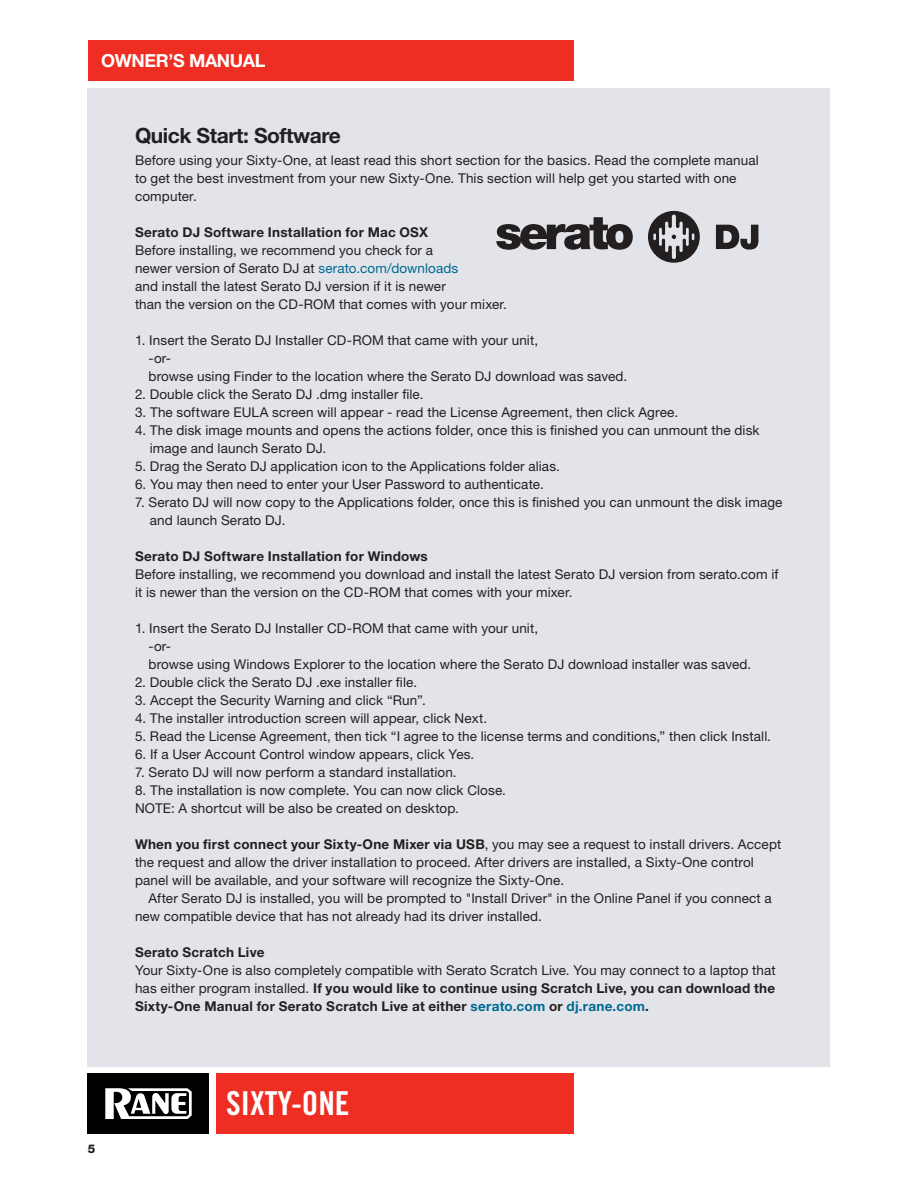
<style>
.page{position:relative;width:918px;height:1188px;background:#fff}
.page>*{position:absolute;margin:0;border:0;box-sizing:border-box;transform-origin:0 0}
.t1{font:33px "Trade Gothic LT Std Bd Cn 20";color:#fff}
.t2{font:700 21px "Helvetica Neue LT Std";letter-spacing:-.02em;color:#231f20}
.t3{font:700 18px "Helvetica Neue LT Std";letter-spacing:-.02em;color:#fff}
.t4{font:13.5px/18px "Helvetica Neue LT Std";letter-spacing:.01em;color:#231f20}
.t5{font:700 13.5px "Helvetica Neue LT Std";letter-spacing:.02em;color:#231f20}
.t6{font:800 12px "Helvetica Neue LT Std";color:#231f20}
.s1{color:#006991}
.s2{font-weight:700}
.s3{font-weight:700;color:#006991}
</style>
<div class="page">
<div style="left:88px;top:88px;width:742px;height:978px;background:#e2e4e9"></div>
<div style="left:88px;top:40px;width:486px;height:41px;background:#ee2e22"></div>
<div style="left:216px;top:1073px;width:358px;height:61px;background:#ee2e22"></div>
<div style="left:88px;top:1073px;width:121px;height:61px;background:#000"></div>
<svg style="left:105px;top:1088px;width:87px;height:31px"></svg>
<svg style="left:496px;top:217px;width:137px;height:33px"></svg>
<svg style="left:716px;top:225px;width:42px;height:25px"></svg>
<svg style="left:648px;top:211px;width:52px;height:52px"></svg>
<h3 class="t3" style="left:101px;top:50px;width:166px">OWNER’S MANUAL</h3>
<h2 class="t2" style="left:135px;top:123px;width:207px">Quick Start: Software</h2>
<p class="t4" style="left:135px;top:152px;width:625px">Before using your Sixty-One, at least read this short section for the basics. Read the complete manual to get the best investment from your new Sixty-One. This section will help get you started with one computer.</p>
<p class="t5" style="left:135px;top:224px;width:295px">Serato DJ Software Installation for Mac OSX</p>
<p class="t4" style="left:135px;top:242px;width:374px">Before installing, we recommend you check for a<br>newer version of Serato DJ at <span class="s1">serato.com/downloads<br></span>and install the latest Serato DJ version if it is newer<br>than the version on the CD-ROM that comes with your mixer.</p>
<p class="t4" style="left:148px;top:331px;width:480px;text-indent:-14px">1. Insert the Serato DJ Installer CD-ROM that came with your unit,<br>-or-<br>browse using Finder to the location where the Serato DJ download was saved.</p>
<p class="t4" style="left:135px;top:385px;width:290px">2. Double click the Serato DJ .dmg installer file.</p>
<p class="t4" style="left:135px;top:403px;width:545px">3. The software EULA screen will appear - read the License Agreement, then click Agree.</p>
<p class="t4" style="left:150px;top:421px;width:611px;text-indent:-15px">4. The disk image mounts and opens the actions folder, once this is finished you can unmount the disk image and launch Serato DJ.</p>
<p class="t4" style="left:135px;top:457px;width:427px">5. Drag the Serato DJ application icon to the Applications folder alias.</p>
<p class="t4" style="left:135px;top:475px;width:410px">6. You may then need to enter your User Password to authenticate.</p>
<p class="t4" style="left:150px;top:493px;width:634px;text-indent:-15px">7. Serato DJ will now copy to the Applications folder, once this is finished you can unmount the disk image and launch Serato DJ.</p>
<p class="t5" style="left:135px;top:548px;width:294px">Serato DJ Software Installation for Windows</p>
<p class="t4" style="left:135px;top:565px;width:645px">Before installing, we recommend you download and install the latest Serato DJ version from serato.com if it is newer than the version on the CD-ROM that comes with your mixer.</p>
<p class="t4" style="left:148px;top:619px;width:604px;text-indent:-14px">1. Insert the Serato DJ Installer CD-ROM that came with your unit,<br>-or-<br>browse using Windows Explorer to the location where the Serato DJ download installer was saved.</p>
<p class="t4" style="left:135px;top:673px;width:284px">2. Double click the Serato DJ .exe installer file.</p>
<p class="t4" style="left:135px;top:691px;width:292px">3. Accept the Security Warning and click “Run”.</p>
<p class="t4" style="left:135px;top:709px;width:354px">4. The installer introduction screen will appear, click Next.</p>
<p class="t4" style="left:135px;top:727px;width:638px">5. Read the License Agreement, then tick “I agree to the license terms and conditions,” then click Install.</p>
<p class="t4" style="left:135px;top:745px;width:341px">6. If a User Account Control window appears, click Yes.</p>
<p class="t4" style="left:135px;top:763px;width:323px">7. Serato DJ will now perform a standard installation.</p>
<p class="t4" style="left:135px;top:781px;width:373px">8. The installation is now complete. You can now click Close.<br>NOTE: A shortcut will be also be created on desktop.</p>
<p class="t4" style="left:135px;top:835px;width:648px"><span class="s2">When you first connect your Sixty-One Mixer via USB</span>, you may see a request to install drivers. Accept the request and allow the driver installation to proceed. After drivers are installed, a Sixty-One control panel will be available, and your software will recognize the Sixty-One.</p>
<p class="t4" style="left:135px;top:889px;width:638px;text-indent:14px">After Serato DJ is installed, you will be prompted to "Install Driver" in the Online Panel if you connect a new compatible device that has not already had its driver installed.</p>
<p class="t5" style="left:135px;top:944px;width:131px">Serato Scratch Live</p>
<p class="t4" style="left:135px;top:961px;width:642px;text-align:justify">Your Sixty-One is also completely compatible with Serato Scratch Live. You may connect to a laptop that has either program installed. <span class="s2">If you would like to continue using Scratch Live, you can download the Sixty-One Manual for Serato Scratch Live at either</span> <span class="s3">serato.com</span> <span class="s2">or</span> <span class="s3">dj.rane.com</span><span class="s2">.</span></p>
<p class="t6" style="left:88px;top:1141px;width:9px">5</p>
<h1 class="t1" style="left:226px;top:1084px;width:125px">SIXTY-ONE</h1>
</div>
